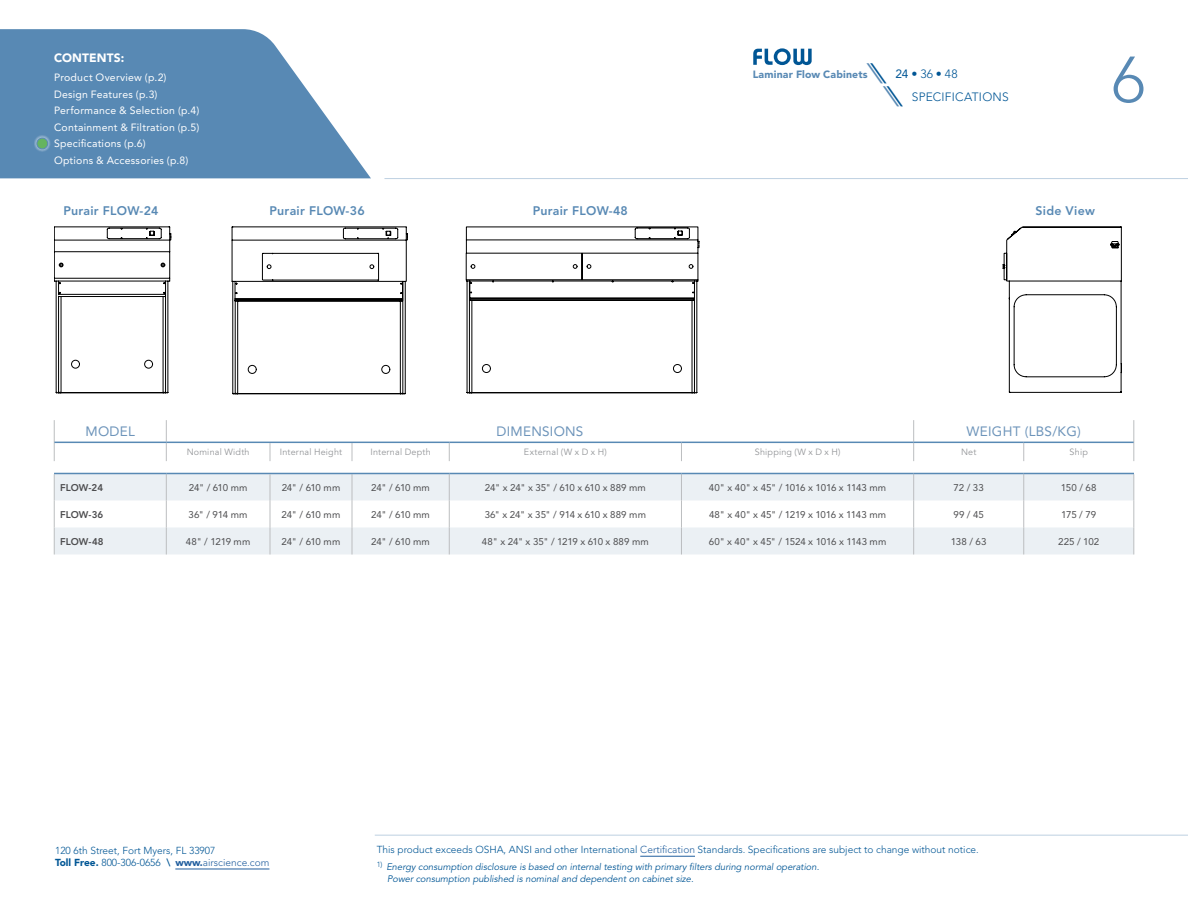
<style>
.page{position:relative;width:1188px;height:918px;background:#fff}
.page>*{position:absolute;margin:0;border:0;box-sizing:border-box;transform-origin:0 0}
.t1{font:300 64.5px "Avenir LT Std";color:#5889b4}
.t2{font:13.5px "Avenir LT Std";letter-spacing:.02em;color:#6d94ba}
.t3{font:800 12.3px "Avenir LT Std";letter-spacing:.02em;color:#5889b4}
.t4{font:300 12px/22.4px "Avenir LT Std";letter-spacing:.02em;color:#005695}
.t5{font:900 12px "Avenir LT Std";letter-spacing:.01em;color:#fff}
.t6{font:10.5px/16.5px "Avenir LT Std";letter-spacing:.02em;color:#fff}
.t7{font:900 10.5px "Avenir LT Std";letter-spacing:.02em;color:#5889b4}
.t8{font:300 10.2px/12px "Avenir LT Std";color:#005695}
.t9{font:9.75px "Avenir LT Std";letter-spacing:-.015em;color:#4d4d4f}
.t10{font:800 9.75px "Avenir LT Std";color:#4d4d4f}
.t11{font:italic 9.3px/12px "Avenir LT Std";color:#005695}
.t12{font:9px "Avenir LT Std";letter-spacing:.025em;color:#939598}
.s1{font-family:"ITC Avant Garde Std";font-weight:400;font-style:italic;font-size:24px;color:#5889b4}
.s2{font-family:"ITC Avant Garde Std";font-weight:400;font-style:italic;font-size:24px}
.s3{font-weight:400}
.s4{font-weight:900}
.s5{font-weight:800}
.s6{font-weight:900;color:#215e9e}
.s7{color:#215e9e}
</style>
<div class="page">
<svg style="left:753px;top:48px;width:59px;height:17px"></svg>
<svg style="left:54px;top:227px;width:118px;height:166px"></svg>
<svg style="left:232px;top:227px;width:176px;height:167px"></svg>
<svg style="left:466px;top:227px;width:234px;height:166px"></svg>
<hr style="left:384px;top:178px;width:804px;height:1px;background:#5889b4">
<svg style="left:0;top:29px;width:371px;height:149px;background:#709abf"></svg>
<hr style="left:175px;top:869px;width:94px;height:1px;background:#215e9e">
<hr style="left:640px;top:856px;width:55px;height:1px;background:#215e9e">
<hr style="left:375px;top:835px;width:813px;height:1px;background:#5889b4">
<svg style="left:34px;top:135px;width:17px;height:17px"></svg>
<div style="left:37px;top:138px;width:11px;height:11px;background:#65b460;border-radius:50%"></div>
<div style="left:37px;top:138px;width:11px;height:11px;border:1px solid #5889b4;border-radius:50%"></div>
<svg style="left:1002px;top:227px;width:120px;height:166px"></svg>
<svg style="left:55px;top:474px;width:1079px;height:80px;fill:#ebf0f4"></svg>
<svg style="left:54px;top:420px;width:1px;height:41px"></svg>
<svg style="left:449px;top:443px;width:1px;height:18px"></svg>
<svg style="left:681px;top:443px;width:1px;height:18px"></svg>
<svg style="left:913px;top:420px;width:1px;height:41px"></svg>
<svg style="left:1023px;top:443px;width:1px;height:18px"></svg>
<svg style="left:1134px;top:420px;width:1px;height:41px"></svg>
<svg style="left:166px;top:420px;width:1px;height:41px"></svg>
<svg style="left:352px;top:443px;width:1px;height:18px"></svg>
<svg style="left:54px;top:474px;width:1px;height:80px"></svg>
<svg style="left:449px;top:474px;width:1px;height:80px"></svg>
<svg style="left:681px;top:474px;width:1px;height:80px"></svg>
<svg style="left:913px;top:474px;width:1px;height:80px"></svg>
<svg style="left:1023px;top:474px;width:1px;height:80px"></svg>
<svg style="left:1134px;top:474px;width:1px;height:80px"></svg>
<svg style="left:166px;top:474px;width:1px;height:80px"></svg>
<svg style="left:352px;top:474px;width:1px;height:80px"></svg>
<hr style="left:54px;top:442px;width:112px;height:1px;background:#5889b4">
<hr style="left:166px;top:442px;width:104px;height:1px;background:#5889b4">
<hr style="left:270px;top:442px;width:82px;height:1px;background:#5889b4">
<hr style="left:352px;top:442px;width:97px;height:1px;background:#5889b4">
<hr style="left:449px;top:442px;width:232px;height:1px;background:#5889b4">
<hr style="left:681px;top:442px;width:233px;height:1px;background:#5889b4">
<hr style="left:914px;top:442px;width:110px;height:1px;background:#5889b4">
<hr style="left:1024px;top:442px;width:110px;height:1px;background:#5889b4">
<hr style="left:54px;top:473px;width:112px;height:1px;background:#5889b4">
<hr style="left:166px;top:473px;width:104px;height:1px;background:#5889b4">
<hr style="left:270px;top:473px;width:82px;height:1px;background:#5889b4">
<hr style="left:352px;top:473px;width:97px;height:1px;background:#5889b4">
<hr style="left:449px;top:473px;width:232px;height:1px;background:#5889b4">
<hr style="left:681px;top:473px;width:233px;height:1px;background:#5889b4">
<hr style="left:914px;top:473px;width:110px;height:1px;background:#5889b4">
<hr style="left:1024px;top:473px;width:110px;height:1px;background:#5889b4">
<svg style="left:270px;top:443px;width:1px;height:18px"></svg>
<svg style="left:270px;top:474px;width:1px;height:80px"></svg>
<p class="t5" style="left:54px;top:51px;width:72px">CONTENTS:</p>
<p class="t6" style="left:54px;top:69px;width:147px">Product Overview (p.2)<br>Design Features (p.3)<br>Performance &amp; Selection (p.4)<br>Containment &amp; Filtration (p.5)<br>Specifications (p.6)<br>Options &amp; Accessories (p.8)</p>
<p class="t7" style="left:753px;top:68px;width:117px">Laminar Flow Cabinets</p>
<p class="t4" style="left:887px;top:63px;width:123px;text-indent:-16px"><span class="s1">\</span><span class="s2">\</span><span class="s3">24</span> • 36 • 48 <span class="s1">\</span><span class="s2">\</span>SPECIFICATIONS</p>
<p class="t3" style="left:63px;top:203px;width:97px">Purair FLOW-24</p>
<p class="t3" style="left:269px;top:203px;width:97px">Purair FLOW-36</p>
<p class="t3" style="left:533px;top:203px;width:97px">Purair FLOW-48</p>
<p class="t3" style="left:1036px;top:203px;width:61px">Side View</p>
<h1 class="t1" style="left:1112px;top:42px;width:35px">6</h1>
<h2 class="t2" style="left:86px;top:424px;width:51px">MODEL</h2>
<h2 class="t2" style="left:497px;top:424px;width:88px">DIMENSIONS</h2>
<h2 class="t2" style="left:967px;top:424px;width:116px">WEIGHT (LBS/KG)</h2>
<p class="t12" style="left:187px;top:447px;width:64px">Nominal Width</p>
<p class="t12" style="left:280px;top:447px;width:64px">Internal Height</p>
<p class="t12" style="left:370px;top:447px;width:62px">Internal Depth</p>
<p class="t12" style="left:524px;top:447px;width:84px">External (W x D x H)</p>
<p class="t12" style="left:755px;top:447px;width:87px">Shipping (W x D x H)</p>
<p class="t12" style="left:961px;top:447px;width:17px">Net</p>
<p class="t12" style="left:1070px;top:447px;width:20px">Ship</p>
<p class="t10" style="left:60px;top:482px;width:44px">FLOW-24</p>
<p class="t9" style="left:189px;top:482px;width:60px">24" / 610 mm</p>
<p class="t9" style="left:282px;top:482px;width:60px">24" / 610 mm</p>
<p class="t9" style="left:371px;top:482px;width:60px">24" / 610 mm</p>
<p class="t9" style="left:485px;top:482px;width:162px">24" x 24" x 35" / 610 x 610 x 889 mm</p>
<p class="t9" style="left:709px;top:482px;width:179px">40" x 40" x 45" / 1016 x 1016 x 1143 mm</p>
<p class="t9" style="left:954px;top:482px;width:32px">72 / 33</p>
<p class="t9" style="left:1061px;top:482px;width:37px">150 / 68</p>
<p class="t10" style="left:60px;top:509px;width:45px">FLOW-36</p>
<p class="t9" style="left:189px;top:509px;width:60px">36" / 914 mm</p>
<p class="t9" style="left:282px;top:509px;width:60px">24" / 610 mm</p>
<p class="t9" style="left:371px;top:509px;width:60px">24" / 610 mm</p>
<p class="t9" style="left:485px;top:509px;width:163px">36" x 24" x 35" / 914 x 610 x 889 mm</p>
<p class="t9" style="left:709px;top:509px;width:179px">48" x 40" x 45" / 1219 x 1016 x 1143 mm</p>
<p class="t9" style="left:953px;top:509px;width:32px">99 / 45</p>
<p class="t9" style="left:1061px;top:509px;width:36px">175 / 79</p>
<p class="t10" style="left:60px;top:536px;width:45px">FLOW-48</p>
<p class="t9" style="left:186px;top:536px;width:66px">48" / 1219 mm</p>
<p class="t9" style="left:282px;top:536px;width:60px">24" / 610 mm</p>
<p class="t9" style="left:371px;top:536px;width:60px">24" / 610 mm</p>
<p class="t9" style="left:482px;top:536px;width:168px">48" x 24" x 35" / 1219 x 610 x 889 mm</p>
<p class="t9" style="left:709px;top:536px;width:179px">60" x 40" x 45" / 1524 x 1016 x 1143 mm</p>
<p class="t9" style="left:951px;top:536px;width:37px">138 / 63</p>
<p class="t9" style="left:1058px;top:536px;width:43px">225 / 102</p>
<p class="t8" style="left:55px;top:845px;width:216px">120 6th Street, Fort Myers, FL 33907<br><span class="s4">Toll Free.</span> 800-306-0656 <span class="s5">\</span> <span class="s6">www.</span><span class="s7">airscience.com</span></p>
<p class="t8" style="left:377px;top:844px;width:604px">This product exceeds OSHA, ANSI and other International <span class="s7">Certification</span> Standards. Specifications are subject to change without notice.</p>
<p class="t11" style="left:387px;top:861px;width:434px;text-indent:-10px"><sup>1)</sup> Energy consumption disclosure is based on internal testing with primary filters during normal operation.<br>Power consumption published is nominal and dependent on cabinet size.</p>
</div>
